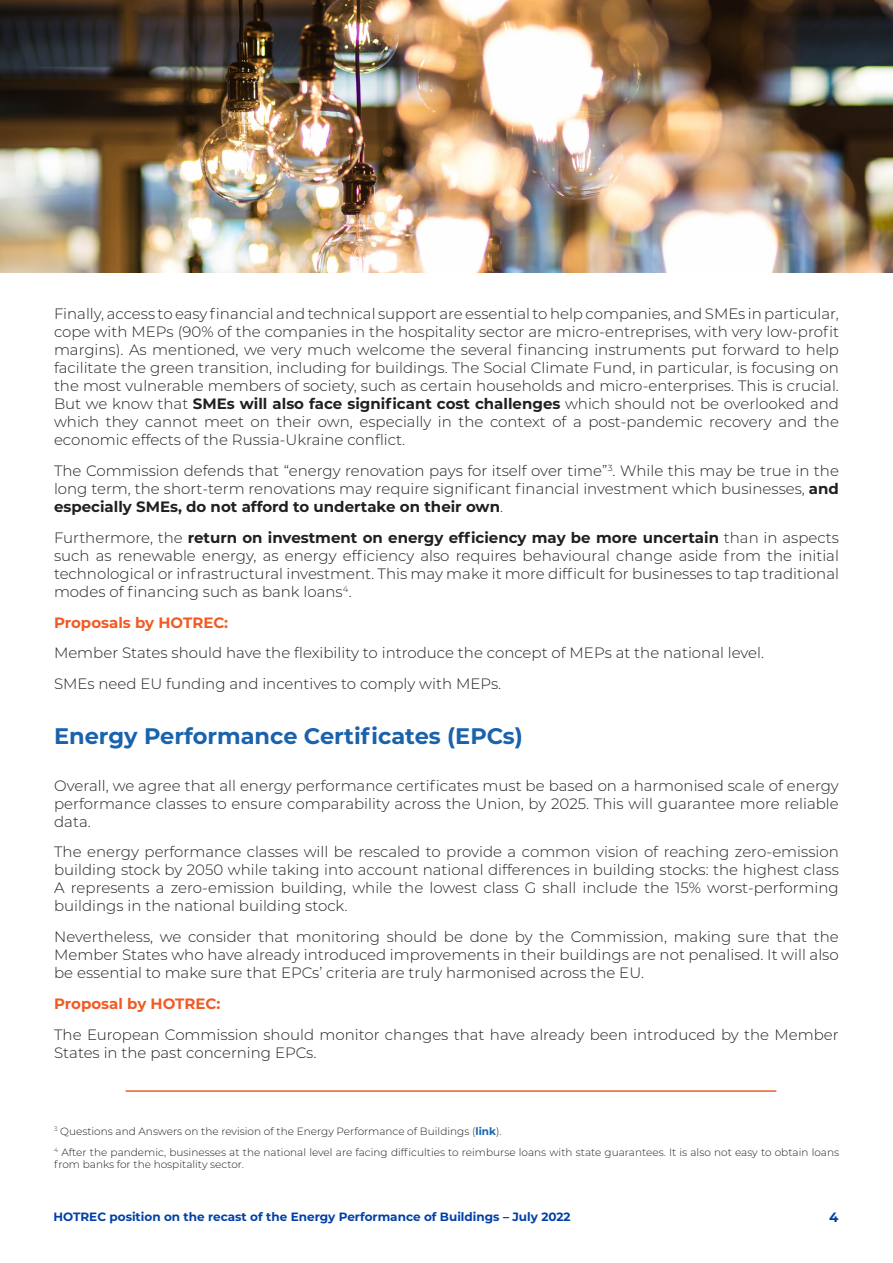
<style>
.page{position:relative;width:893px;height:1263px;background:#fff}
.page>*{position:absolute;margin:0;border:0;box-sizing:border-box;transform-origin:0 0}
.t1{font:700 22.5px "Montserrat";color:#1962ad}
.t2{font:300 15px/18px "Montserrat";color:#231f20;text-align:justify}
.t3{font:700 15px "Montserrat";color:#f15a24}
.t4{font:700 13.5px "Montserrat";color:#0040a6}
.t5{font:700 12px "Montserrat";color:#0040a6}
.t6{font:300 10.5px/12.6px "Montserrat";color:#231f20}
.s1{font-weight:700}
.s2{font-weight:700;color:#1962ad}
</style>
<div class="page">
<hr style="left:126px;top:1090px;width:650px;height:2px;background:#f15a24">
<img style="left:0;top:0;width:893px;height:272px">
<p class="t2" style="left:54px;top:305px;width:786px">Finally, access to easy financial and technical support are essential to help companies, and SMEs in particular, cope with MEPs (90% of the companies in the hospitality sector are micro-entreprises, with very low-profit margins). As mentioned, we very much welcome the several financing instruments put forward to help facilitate the green transition, including for buildings. The Social Climate Fund, in particular, is focusing on the most vulnerable members of society, such as certain households and micro-enterprises. This is crucial.<br>But we know that <span class="s1">SMEs will also face significant cost challenges</span> which should not be overlooked and which they cannot meet on their own, especially in the context of a post-pandemic recovery and the economic effects of the Russia-Ukraine conflict.</p>
<p class="t2" style="left:54px;top:461px;width:786px">The Commission defends that “energy renovation pays for itself over time”<sup>3</sup>. While this may be true in the long term, the short-term renovations may require significant financial investment which businesses, <span class="s1">and especially SMEs, do not afford to undertake on their own</span>.</p>
<p class="t2" style="left:54px;top:528px;width:786px">Furthermore, the <span class="s1">return on investment on energy efficiency may be more uncertain</span> than in aspects such as renewable energy, as energy efficiency also requires behavioural change aside from the initial technological or infrastructural investment. This may make it more difficult for businesses to tap traditional modes of financing such as bank loans<sup>4</sup>.</p>
<p class="t3" style="left:54px;top:612px;width:176px">Proposals by HOTREC:</p>
<p class="t2" style="left:54px;top:644px;width:712px">Member States should have the flexibility to introduce the concept of MEPs at the national level.</p>
<p class="t2" style="left:54px;top:674px;width:449px">SMEs need EU funding and incentives to comply with MEPs.</p>
<p class="t1" style="left:54px;top:719px;width:470px">Energy Performance Certificates (EPCs)</p>
<p class="t2" style="left:54px;top:776px;width:786px">Overall, we agree that all energy performance certificates must be based on a harmonised scale of energy performance classes to ensure comparability across the Union, by 2025. This will guarantee more reliable data.</p>
<p class="t2" style="left:54px;top:842px;width:786px">The energy performance classes will be rescaled to provide a common vision of reaching zero-emission building stock by 2050 while taking into account national differences in building stocks: the highest class A represents a zero-emission building, while the lowest class G shall include the 15% worst-performing buildings in the national building stock.</p>
<p class="t2" style="left:54px;top:927px;width:786px">Nevertheless, we consider that monitoring should be done by the Commission, making sure that the Member States who have already introduced improvements in their buildings are not penalised. It will also be essential to make sure that EPCs’ criteria are truly harmonised across the EU.</p>
<p class="t3" style="left:54px;top:993px;width:168px">Proposal by HOTREC:</p>
<p class="t2" style="left:54px;top:1025px;width:786px">The European Commission should monitor changes that have already been introduced by the Member<br>States in the past concerning EPCs.</p>
<p class="t6" style="left:54px;top:1124px;width:449px"><sup>3</sup> Questions and Answers on the revision of the Energy Performance of Buildings (<span class="s2">link</span>).</p>
<p class="t6" style="left:54px;top:1145px;width:786px"><sup>4</sup> After the pandemic, businesses at the national level are facing difficulties to reimburse loans with state guarantees. It is also not easy to obtain loans from banks for the hospitality sector.</p>
<p class="t5" style="left:53px;top:1208px;width:519px">HOTREC position on the recast of the Energy Performance of Buildings – July 2022</p>
<p class="t4" style="left:829px;top:1207px;width:11px">4</p>
</div>
